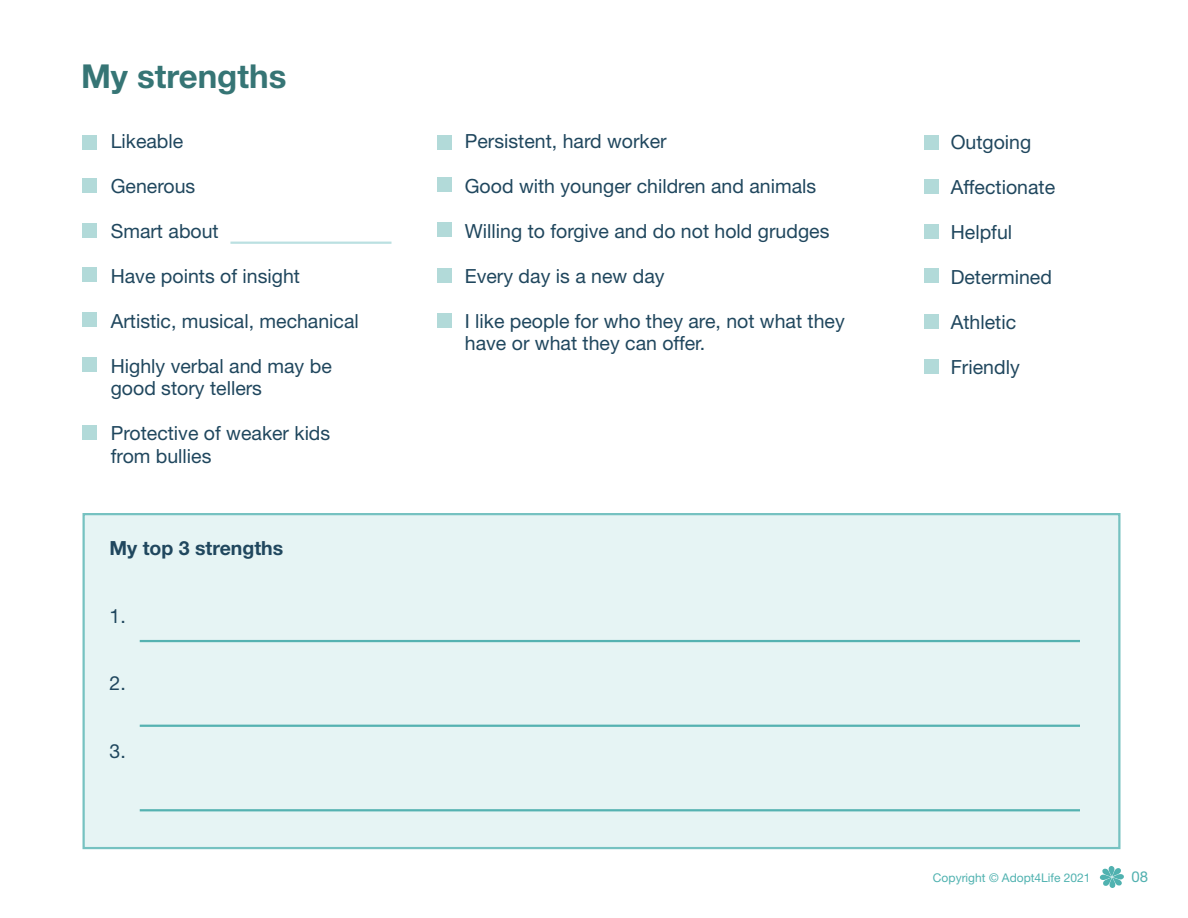
<style>
.page{position:relative;width:1188px;height:918px;background:#fff}
.page>*{position:absolute;margin:0;border:0;box-sizing:border-box;transform-origin:0 0}
.t1{font:700 33px "Helvetica Neue";color:#367575}
.t2{font:19.5px/22.5px "Helvetica Neue";color:#20475e}
.t3{font:700 19.5px "Helvetica Neue";color:#20475e}
.t4{font:15px "Helvetica Neue";color:#52b1b0}
.t5{font:12px "Helvetica Neue";color:#50b2b0}
</style>
<div class="page">
<div style="left:82px;top:135px;width:15px;height:14px;background:#b2dad9"></div>
<div style="left:82px;top:178px;width:15px;height:14px;background:#b2dad9"></div>
<div style="left:82px;top:224px;width:15px;height:14px;background:#b2dad9"></div>
<div style="left:82px;top:268px;width:15px;height:14px;background:#b2dad9"></div>
<div style="left:82px;top:312px;width:15px;height:14px;background:#b2dad9"></div>
<div style="left:82px;top:358px;width:15px;height:14px;background:#b2dad9"></div>
<div style="left:82px;top:425px;width:15px;height:15px;background:#b2dad9"></div>
<div style="left:438px;top:135px;width:14px;height:14px;background:#b2dad9"></div>
<div style="left:438px;top:177px;width:14px;height:14px;background:#b2dad9"></div>
<div style="left:438px;top:223px;width:14px;height:14px;background:#b2dad9"></div>
<div style="left:438px;top:268px;width:14px;height:14px;background:#b2dad9"></div>
<div style="left:438px;top:314px;width:14px;height:14px;background:#b2dad9"></div>
<div style="left:925px;top:135px;width:14px;height:15px;background:#b2dad9"></div>
<div style="left:925px;top:179px;width:14px;height:15px;background:#b2dad9"></div>
<div style="left:925px;top:224px;width:14px;height:14px;background:#b2dad9"></div>
<div style="left:925px;top:269px;width:14px;height:14px;background:#b2dad9"></div>
<div style="left:82px;top:513px;width:1038px;height:336px;background:#e6f4f4;border:2px solid #76c2c1"></div>
<hr style="left:140px;top:640px;width:940px;height:2px;background:#55b2b1">
<hr style="left:140px;top:725px;width:940px;height:2px;background:#55b2b1">
<hr style="left:140px;top:809px;width:940px;height:2px;background:#55b2b1">
<hr style="left:230px;top:242px;width:162px;height:2px;background:#bbe0e1">
<div style="left:925px;top:315px;width:14px;height:14px;background:#b2dad9"></div>
<div style="left:925px;top:359px;width:14px;height:15px;background:#b2dad9"></div>
<svg style="left:1100px;top:866px;width:24px;height:22px"></svg>
<p class="t1" style="left:81px;top:56px;width:207px">My strengths</p>
<p class="t2" style="left:111px;top:129px;width:74px">Likeable</p>
<p class="t2" style="left:111px;top:174px;width:86px">Generous</p>
<p class="t2" style="left:111px;top:219px;width:110px">Smart about</p>
<p class="t2" style="left:111px;top:264px;width:191px">Have points of insight</p>
<p class="t2" style="left:111px;top:309px;width:250px">Artistic, musical, mechanical</p>
<p class="t2" style="left:111px;top:354px;width:223px">Highly verbal and may be</p>
<p class="t2" style="left:111px;top:377px;width:153px">good story tellers</p>
<p class="t2" style="left:111px;top:422px;width:221px">Protective of weaker kids</p>
<p class="t2" style="left:111px;top:444px;width:102px">from bullies</p>
<p class="t3" style="left:110px;top:536px;width:175px">My top 3 strengths</p>
<p class="t2" style="left:110px;top:604px;width:18px">1.</p>
<p class="t2" style="left:110px;top:672px;width:18px">2.</p>
<p class="t2" style="left:110px;top:739px;width:18px">3.</p>
<p class="t2" style="left:465px;top:129px;width:203px">Persistent, hard worker</p>
<p class="t2" style="left:465px;top:174px;width:353px">Good with younger children and animals</p>
<p class="t2" style="left:465px;top:219px;width:366px">Willing to forgive and do not hold grudges</p>
<p class="t2" style="left:465px;top:264px;width:201px">Every day is a new day</p>
<p class="t2" style="left:465px;top:309px;width:381px">I like people for who they are, not what they have or what they can offer.</p>
<p class="t2" style="left:951px;top:130px;width:82px">Outgoing</p>
<p class="t2" style="left:951px;top:175px;width:106px">Affectionate</p>
<p class="t2" style="left:951px;top:220px;width:63px">Helpful</p>
<p class="t2" style="left:951px;top:265px;width:103px">Determined</p>
<p class="t2" style="left:951px;top:310px;width:67px">Athletic</p>
<p class="t2" style="left:951px;top:355px;width:70px">Friendly</p>
<p class="t5" style="left:933px;top:870px;width:159px">Copyright © Adopt4Life 2021</p>
<p class="t4" style="left:1132px;top:868px;width:18px">08</p>
</div>
